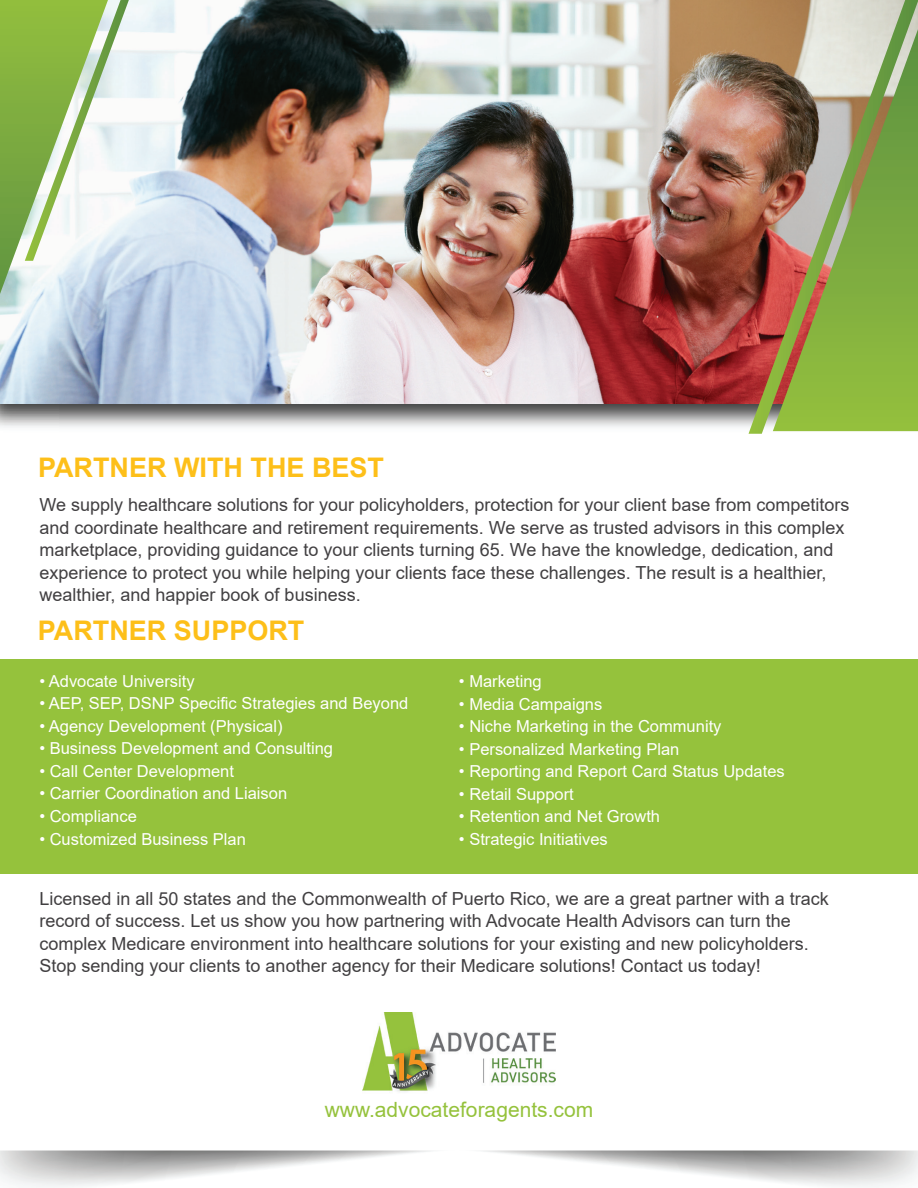
<style>
.page{position:relative;width:918px;height:1188px;background:#fff}
.page>*{position:absolute;margin:0;border:0;box-sizing:border-box;transform-origin:0 0}
.t1{font:700 27px "Arial";color:#fdbf19}
.t2{font:21px "Arial";color:#95c23c}
.t3{font:18px/22.5px "Arial";color:#413f41}
.t4{font:16.5px "Arial";color:#fff}
</style>
<div class="page">
<div style="left:0;top:659px;width:918px;height:214px;background:#95c23c"></div>
<img style="left:58px;top:0;width:691px;height:434px">
<img style="left:0;top:294px;width:58px;height:133px">
<svg style="left:0;top:0;width:129px;height:294px"></svg>
<svg style="left:749px;top:0;width:169px;height:434px;background:#9b9c5f"></svg>
<img style="left:363px;top:1012px;width:192px;height:80px">
<h1 class="t1" style="left:38px;top:449px;width:347px">PARTNER WITH THE BEST</h1>
<p class="t3" style="left:40px;top:493px;width:811px">We supply healthcare solutions for your policyholders, protection for your client base from competitors and coordinate healthcare and retirement requirements. We serve as trusted advisors in this complex marketplace, providing guidance to your clients turning 65. We have the knowledge, dedication, and experience to protect you while helping your clients face these challenges. The result is a healthier, wealthier, and happier book of business.</p>
<h1 class="t1" style="left:38px;top:612px;width:268px">PARTNER SUPPORT</h1>
<p class="t4" style="left:39px;top:670px;width:157px">• Advocate University</p>
<p class="t4" style="left:39px;top:692px;width:370px">• AEP, SEP, DSNP Specific Strategies and Beyond</p>
<p class="t4" style="left:39px;top:715px;width:245px">• Agency Development (Physical)</p>
<p class="t4" style="left:39px;top:737px;width:295px">• Business Development and Consulting</p>
<p class="t4" style="left:39px;top:760px;width:196px">• Call Center Development</p>
<p class="t4" style="left:39px;top:782px;width:249px">• Carrier Coordination and Liaison</p>
<p class="t4" style="left:39px;top:805px;width:99px">• Compliance</p>
<p class="t4" style="left:39px;top:827px;width:208px">• Customized Business Plan</p>
<p class="t4" style="left:459px;top:670px;width:84px">• Marketing</p>
<p class="t4" style="left:459px;top:692px;width:145px">• Media Campaigns</p>
<p class="t4" style="left:459px;top:715px;width:264px">• Niche Marketing in the Community</p>
<p class="t4" style="left:459px;top:737px;width:222px">• Personalized Marketing Plan</p>
<p class="t4" style="left:459px;top:760px;width:327px">• Reporting and Report Card Status Updates</p>
<p class="t4" style="left:459px;top:782px;width:116px">• Retail Support</p>
<p class="t4" style="left:459px;top:805px;width:203px">• Retention and Net Growth</p>
<p class="t4" style="left:459px;top:827px;width:150px">• Strategic Initiatives</p>
<p class="t3" style="left:40px;top:887px;width:791px">Licensed in all 50 states and the Commonwealth of Puerto Rico, we are a great partner with a track record of success. Let us show you how partnering with Advocate Health Advisors can turn the complex Medicare environment into healthcare solutions for your existing and new policyholders.<br>Stop sending your clients to another agency for their Medicare solutions! Contact us today!</p>
<p class="t2" style="left:325px;top:1096px;width:270px">www.advocateforagents.com</p>
</div>
